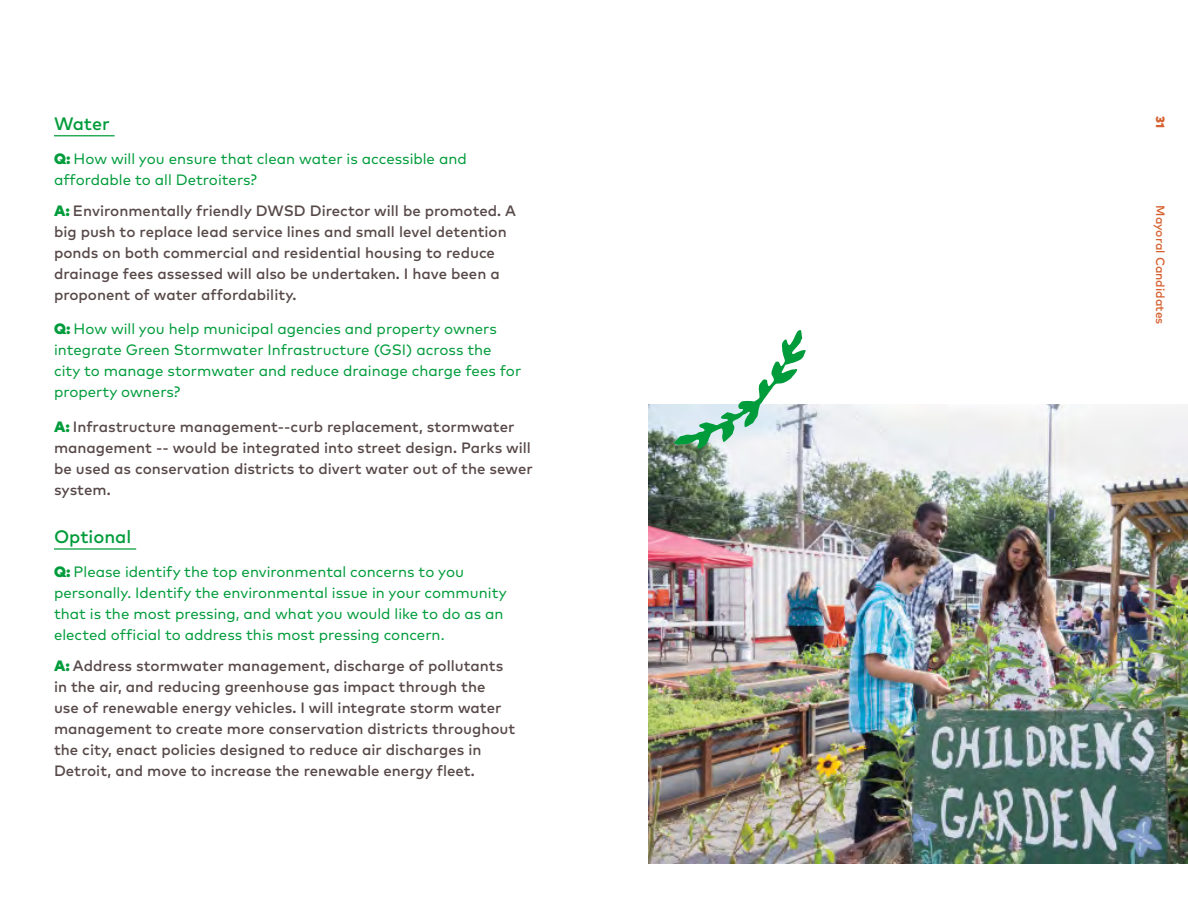
<style>
.page{position:relative;width:1188px;height:918px;background:#fff}
.page>*{position:absolute;margin:0;border:0;box-sizing:border-box;transform-origin:0 0}
.t1{font:500 18px "Mark Pro";color:#009c3b}
.t2{font:500 15px/21px "Mark Pro";color:#584949}
.t3{font:15px/21px "Mark Pro";color:#009c3b}
.t4{font:500 12px "Mark Pro";color:#d66130}
.t5{font:900 12px "Mark Pro";color:#d66130}
.s1{font-weight:900}
.s2{font-weight:900;color:#009c3b}
</style>
<div class="page">
<hr style="left:54px;top:135px;width:61px;height:1px;background:#009c3b">
<hr style="left:54px;top:548px;width:82px;height:2px;background:#009c3b">
<img style="left:648px;top:404px;width:540px;height:460px">
<svg style="left:673px;top:330px;width:133px;height:119px"></svg>
<p class="t1" style="left:54px;top:110px;width:57px">Water</p>
<p class="t3" style="left:54px;top:147px;width:414px"><span class="s1">Q:</span> How will you ensure that clean water is accessible and affordable to all Detroiters?</p>
<p class="t2" style="left:54px;top:199px;width:463px"><span class="s2">A:</span> Environmentally friendly DWSD Director will be promoted. A big push to replace lead service lines and small level detention ponds on both commercial and residential housing to reduce drainage fees assessed will also be undertaken. I have been a proponent of water affordability.</p>
<p class="t3" style="left:54px;top:317px;width:469px"><span class="s1">Q:</span> How will you help municipal agencies and property owners integrate Green Stormwater Infrastructure (GSI) across the city to manage stormwater and reduce drainage charge fees for property owners?</p>
<p class="t2" style="left:54px;top:415px;width:480px"><span class="s2">A:</span> Infrastructure management--curb replacement, stormwater management -- would be integrated into street design. Parks will be used as conservation districts to divert water out of the sewer system.</p>
<p class="t1" style="left:54px;top:523px;width:79px">Optional</p>
<p class="t3" style="left:54px;top:560px;width:454px"><span class="s1">Q:</span> Please identify the top environmental concerns to you personally. Identify the environmental issue in your community that is the most pressing, and what you would like to do as an elected official to address this most pressing concern.</p>
<p class="t2" style="left:54px;top:654px;width:463px"><span class="s2">A:</span> Address stormwater management, discharge of pollutants in the air, and reducing greenhouse gas impact through the<br>use of renewable energy vehicles. I will integrate storm water management to create more conservation districts throughout the city, enact policies designed to reduce air discharges in Detroit, and move to increase the renewable energy fleet.</p>
<p class="t5" style="left:1170px;top:116px;width:13px;rotate:90deg">31</p>
<p class="t4" style="left:1170px;top:205px;width:121px;rotate:90deg">Mayoral Candidates</p>
</div>
